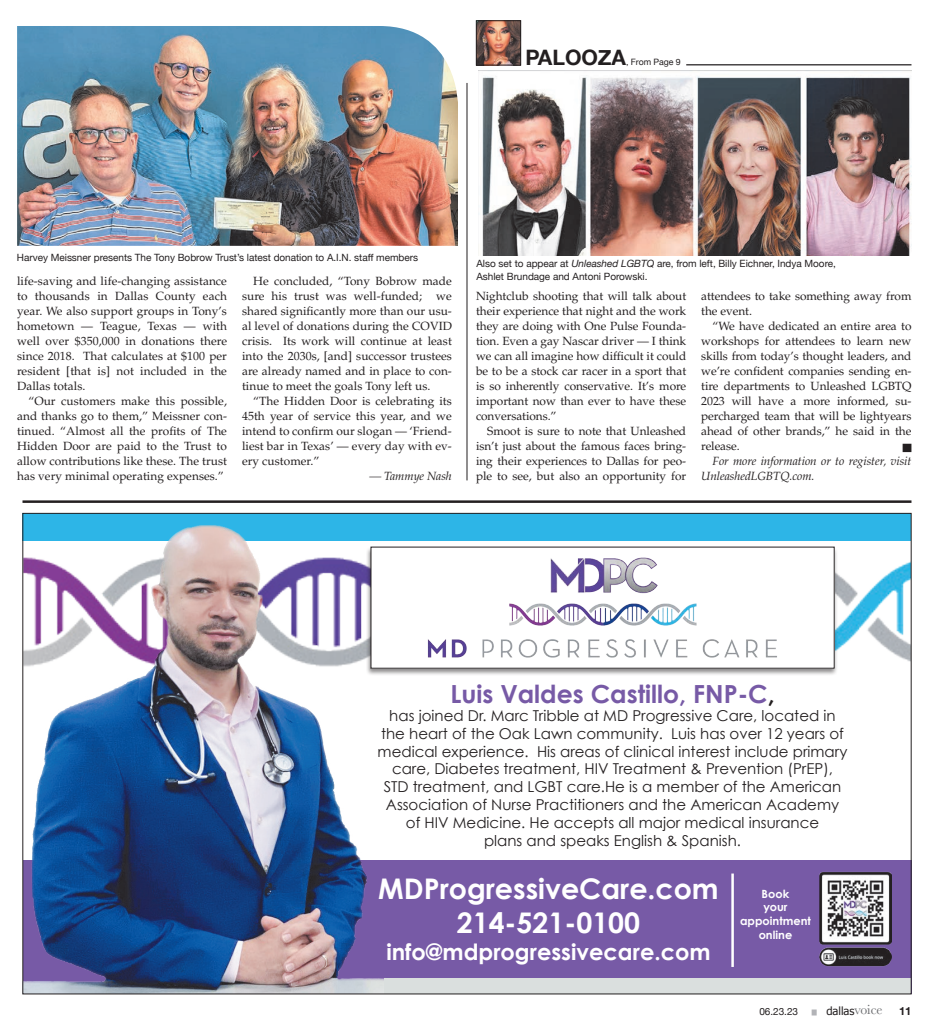
<style>
.page{position:relative;width:934px;height:1035px;background:#fff}
.page>*{position:absolute;margin:0;border:0;box-sizing:border-box;transform-origin:0 0}
.t1{font:700 28.38px/34.1px "Century Gothic";color:#fff;text-align:center}
.t2{font:700 25px "Century Gothic";color:#775aa6}
.t3{font:700 22.5px "Century Gothic";color:#fff}
.t4{font:700 21.25px "Helvetica Neue";letter-spacing:-.005em;color:#231f20}
.t5{font:15px/18px "Century Gothic";color:#231f20;text-align:center}
.t6{font:11.88px/15px "Palatino LT Std";letter-spacing:-.005em;color:#231f20;text-align:justify}
.t7{font:italic 11.88px/15px "Palatino LT Std";letter-spacing:-.005em;color:#231f20}
.t8{font:700 11.38px/13.6px "Century Gothic";color:#fff;text-align:center}
.t9{font:11.25px "Tahoma";letter-spacing:-.005em;color:#231f20}
.t10{font:700 11.25px "Helvetica Neue";color:#231f20}
.t11{font:10px/12.5px "Helvetica Neue";letter-spacing:-.005em;color:#231f20}
.t12{font:8.75px "Helvetica Neue";letter-spacing:-.005em;color:#231f20}
.t13{font:7px "Helvetica Neue";color:#231f20;scale:1.25 1}
.t14{font:5px "Helvetica Neue";color:#b2b3b7}
.s1{font-style:italic}
.s2{color:#231f20}
.s3{font-family:"Baskerville";font-size:13.75px;color:#6c6d70}
</style>
<div class="page">
<hr style="left:22px;top:500px;width:889px;height:3px;background:#231f20">
<img style="left:482px;top:75px;width:429px;height:180px">
<img style="left:478px;top:22px;width:41px;height:41px">
<div style="left:476px;top:20px;width:45px;height:45px;border:1px solid #231f20"></div>
<hr style="left:686px;top:64px;width:225px;height:1px;background:#231f20">
<img style="left:17px;top:26px;width:441px;height:220px">
<hr style="left:467px;top:83px;width:1px;height:397px;background:#231f20">
<div style="left:23px;top:513px;width:888px;height:28px;background:#2db5e7"></div>
<div style="left:23px;top:860px;width:888px;height:134px;background:#775aa6"></div>
<img style="left:837px;top:562px;width:72px;height:99px">
<img style="left:24px;top:525px;width:361px;height:467px">
<div style="left:366px;top:546px;width:471px;height:130px;background:#231f20;opacity:.52"></div>
<div style="left:371px;top:547px;width:463px;height:121px;background:#fff"></div>
<img style="left:427px;top:557px;width:350px;height:101px">
<img style="left:819px;top:872px;width:72px;height:94px">
<div style="left:384px;top:979px;width:526px;height:15px;background:#dadfde"></div>
<hr style="left:731px;top:874px;width:3px;height:93px;background:#fff">
<h3 class="t4" style="left:525px;top:41px;width:102px">PALOOZA</h3>
<p class="t12" style="left:626px;top:55px;width:56px">, From Page 9</p>
<p class="t11" style="left:17px;top:252px;width:403px">Harvey Meissner presents The Tony Bobrow Trust’s latest donation to A.I.N. staff members</p>
<p class="t6" style="left:17px;top:274px;width:211px">life-saving and life-changing assistance to thousands in Dallas County each year. We also support groups in Tony’s hometown — Teague, Texas — with well over $350,000 in donations there since 2018. That calculates at $100 per resident [that is] not included in the Dallas totals.</p>
<p class="t6" style="left:17px;top:394px;width:211px;text-indent:11px">“Our customers make this possible, and thanks go to them,” Meissner con&shy;tinued. “Almost all the profits of The Hidden Door are paid to the Trust to allow contributions like these. The trust has very minimal operating expenses.”</p>
<p class="t6" style="left:242px;top:274px;width:211px;text-indent:11px">He concluded, “Tony Bobrow made sure his trust was well-funded; we shared significantly more than our usu&shy;al level of donations during the COVID crisis. Its work will continue at least into the 2030s, [and] successor trustees are already named and in place to con&shy;tinue to meet the goals Tony left us.</p>
<p class="t6" style="left:242px;top:394px;width:211px;text-indent:11px">“The Hidden Door is celebrating its 45th year of service this year, and we intend to confirm our slogan — ‘Friend&shy;liest bar in Texas’ — every day with ev&shy;ery customer.”</p>
<p class="t7" style="left:369px;top:469px;width:84px">— Tammye Nash</p>
<p class="t11" style="left:476px;top:258px;width:361px">Also set to appear at <span class="s1">Unleashed LGBTQ</span> are, from left, Billy Eichner, Indya Moore,<br>Ashlet Brundage and Antoni Porowski.</p>
<p class="t6" style="left:476px;top:289px;width:212px">Nightclub shooting that will talk about their experience that night and the work they are doing with One Pulse Founda&shy;tion. Even a gay Nascar driver — I think we can all imagine how difficult it could be to be a stock car racer in a sport that is so inherently conservative. It’s more important now than ever to have these conversations.”</p>
<p class="t6" style="left:476px;top:424px;width:212px;text-indent:11px">Smoot is sure to note that Unleashed isn’t just about the famous faces bring&shy;ing their experiences to Dallas for peo&shy;ple to see, but also an opportunity for</p>
<p class="t6" style="left:701px;top:289px;width:212px">attendees to take something away from the event.</p>
<p class="t6" style="left:701px;top:319px;width:212px;text-indent:11px">“We have dedicated an entire area to workshops for attendees to learn new skills from today’s thought leaders, and we’re confident companies sending en&shy;tire departments to Unleashed LGBTQ 2023 will have a more informed, su&shy;percharged team that will be lightyears ahead of other brands,” he said in the release.</p>
<p class="t13" style="left:902px;top:442px;width:8px">█</p>
<p class="t7" style="left:701px;top:454px;width:212px;text-indent:11px">For more information or to register, visit<br>UnleashedLGBTQ.com.</p>
<h2 class="t2" style="left:450px;top:675px;width:326px">Luis Valdes Castillo, FNP-C<span class="s2">,</span></h2>
<p class="t5" style="left:378px;top:706px;width:471px">has joined Dr. Marc Tribble at MD Progressive Care, located in the heart of the Oak Lawn community. Luis has over 12 years of medical experience. His areas of clinical interest include primary care, Diabetes treatment, HIV Treatment &amp; Prevention (PrEP),<br>STD treatment, and LGBT care.He is a member of the American Association of Nurse Practitioners and the American Academy of HIV Medicine. He accepts all major medical insurance<br>plans and speaks English &amp; Spanish.</p>
<h1 class="t1" style="left:378px;top:870px;width:342px">MDProgressiveCare.com<br>214-521-0100</h1>
<h3 class="t3" style="left:386px;top:935px;width:326px">info@mdprogressivecare.com</h3>
<p class="t8" style="left:740px;top:886px;width:72px">Book<br>your appointment online</p>
<p class="t11" style="left:759px;top:1006px;width:40px">06.23.23</p>
<p class="t14" style="left:812px;top:1008px;width:6px">█</p>
<p class="t9" style="left:826px;top:1003px;width:58px">dallas<span class="s3">voice</span></p>
<p class="t10" style="left:899px;top:1002px;width:14px">11</p>
</div>
